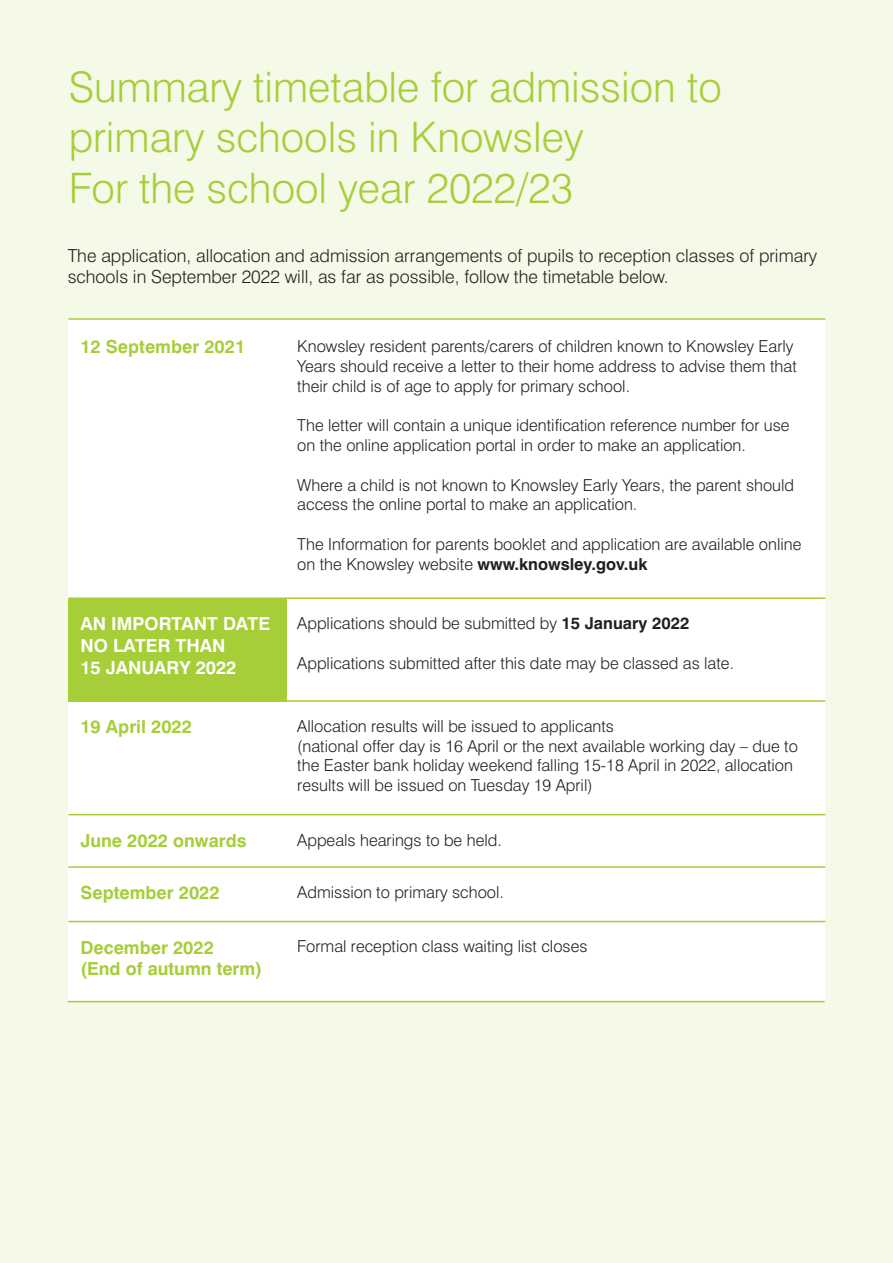
<style>
.page{position:relative;width:893px;height:1263px;background:#f4f9e8}
.page>*{position:absolute;margin:0;border:0;box-sizing:border-box;transform-origin:0 0}
.t1{font:300 42px/50.4px "Swiss 721 BT";color:#a6ce39}
.t2{font:300 18px/21.6px "Swiss 721 BT";color:#231f20}
.t3{font:700 18px/21.6px "Swiss 721 BT";color:#a6ce39}
.t4{font:700 18px/21.6px "Swiss 721 BT";color:#fff}
.t5{font:300 16.5px/19.8px "Swiss 721 BT";color:#231f20}
.s1{font-weight:700}
</style>
<div class="page">
<div style="left:68px;top:319px;width:757px;height:682px;background:#fff"></div>
<hr style="left:68px;top:318px;width:757px;height:2px;background:#a6ce39">
<hr style="left:68px;top:597px;width:757px;height:2px;background:#a6ce39">
<hr style="left:68px;top:700px;width:757px;height:2px;background:#a6ce39">
<hr style="left:68px;top:814px;width:757px;height:1px;background:#a6ce39">
<hr style="left:68px;top:866px;width:757px;height:2px;background:#a6ce39">
<hr style="left:68px;top:921px;width:757px;height:1px;background:#a6ce39">
<hr style="left:68px;top:1001px;width:757px;height:1px;background:#a6ce39">
<div style="left:68px;top:599px;width:219px;height:103px;background:#a6ce39"></div>
<h1 class="t1" style="left:69px;top:61px;width:655px">Summary timetable for admission to primary schools in Knowsley<br>For the school year 2022/23</h1>
<p class="t2" style="left:68px;top:244px;width:751px">The application, allocation and admission arrangements of pupils to reception classes of primary schools in September 2022 will, as far as possible, follow the timetable below.</p>
<p class="t3" style="left:80px;top:336px;width:166px">12 September 2021</p>
<p class="t5" style="left:297px;top:336px;width:501px">Knowsley resident parents/carers of children known to Knowsley Early<br>Years should receive a letter to their home address to advise them that their child is of age to apply for primary school.</p>
<p class="t5" style="left:297px;top:415px;width:494px">The letter will contain a unique identification reference number for use on the online application portal in order to make an application.</p>
<p class="t5" style="left:297px;top:475px;width:498px">Where a child is not known to Knowsley Early Years, the parent should access the online portal to make an application.</p>
<p class="t5" style="left:297px;top:534px;width:506px">The Information for parents booklet and application are available online on the Knowsley website <span class="s1">www.knowsley.gov.uk</span></p>
<p class="t4" style="left:80px;top:613px;width:191px">AN IMPORTANT DATE<br>NO LATER THAN<br>15 JANUARY 2022</p>
<p class="t5" style="left:297px;top:613px;width:394px">Applications should be submitted by <span class="s1">15 January 2022</span></p>
<p class="t5" style="left:297px;top:653px;width:438px">Applications submitted after this date may be classed as late.</p>
<p class="t3" style="left:80px;top:716px;width:113px">19 April 2022</p>
<p class="t3" style="left:80px;top:829px;width:168px">June 2022 onwards</p>
<p class="t3" style="left:80px;top:882px;width:141px">September 2022</p>
<p class="t3" style="left:80px;top:936px;width:183px">December 2022<br>(End of autumn term)</p>
<p class="t5" style="left:297px;top:716px;width:502px">Allocation results will be issued to applicants<br>(national offer day is 16 April or the next available working day – due to the Easter bank holiday weekend falling 15-18 April in 2022, allocation results will be issued on Tuesday 19 April)</p>
<p class="t5" style="left:297px;top:830px;width:206px">Appeals hearings to be held.</p>
<p class="t5" style="left:297px;top:882px;width:208px">Admission to primary school.</p>
<p class="t5" style="left:297px;top:936px;width:292px">Formal reception class waiting list closes</p>
</div>
